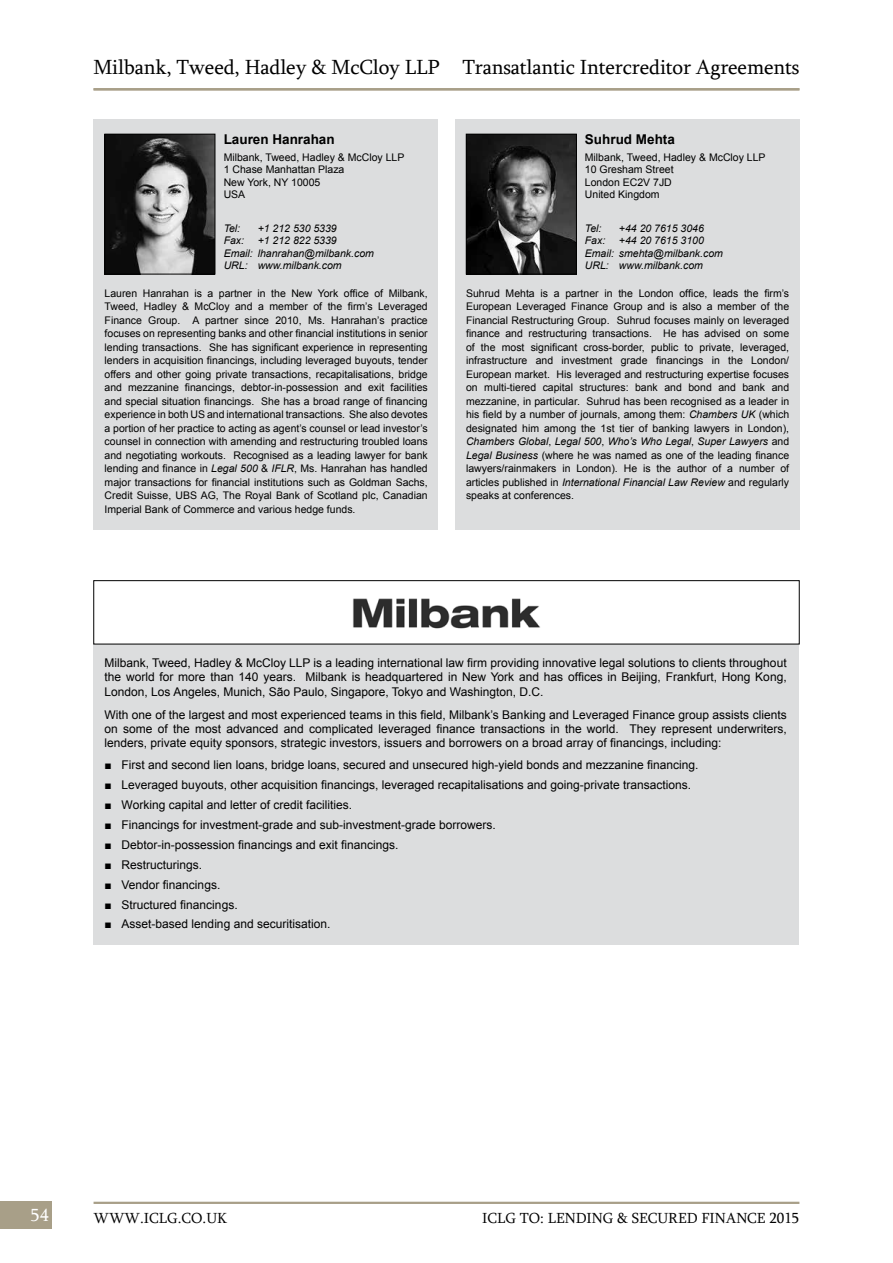
<style>
.page{position:relative;width:893px;height:1263px;background:#fff}
.page>*{position:absolute;margin:0;border:0;box-sizing:border-box;transform-origin:0 0}
.t1{font:21px "Sylfaen";letter-spacing:-.01em;color:#000}
.t2{font:18px "Sylfaen";color:#fff}
.t3{font:15px "Sylfaen";color:#000}
.t4{font:700 13.5px "Arial";color:#000}
.t5{font:12px/14.4px "Arial";color:#000;text-align:justify}
.t6{font:10.5px/13.5px "Arial";color:#000}
.t7{font:italic 10.5px/12.6px "Arial";color:#000}
.s1{font-style:italic}
.s2{font-family:"Times New Roman"}
</style>
<div class="page">
<div style="left:0;top:1201px;width:52px;height:28px;background:#a89f88"></div>
<hr style="left:94px;top:1202px;width:705px;height:2px;background:#a89f88">
<div style="left:94px;top:119px;width:344px;height:410px;background:#dcddde"></div>
<div style="left:94px;top:644px;width:705px;height:301px;background:#dcddde"></div>
<div style="left:455px;top:119px;width:344px;height:410px;background:#dcddde"></div>
<img style="left:107px;top:136px;width:106px;height:136px">
<div style="left:105px;top:134px;width:110px;height:140px;border:1px solid #000"></div>
<img style="left:353px;top:598px;width:187px;height:31px">
<div style="left:94px;top:580px;width:705px;height:64px;border:1px solid #000"></div>
<img style="left:468px;top:136px;width:107px;height:136px">
<div style="left:466px;top:134px;width:111px;height:140px;border:1px solid #000"></div>
<hr style="left:94px;top:88px;width:705px;height:2px;background:#a89f88">
<h1 class="t1" style="left:94px;top:53px;width:707px">Milbank, Tweed, Hadley &amp; McCloy LLP Transatlantic Intercreditor Agreements</h1>
<p class="t4" style="left:224px;top:130px;width:113px">Lauren Hanrahan</p>
<p class="t6" style="left:224px;top:151px;width:182px;line-height:12.6px">Milbank, Tweed, Hadley &amp; McCloy LLP<br>1 Chase Manhattan Plaza<br>New York, NY 10005<br>USA</p>
<p class="t7" style="left:224px;top:222px;width:18px">Tel:</p>
<p class="t7" style="left:258px;top:222px;width:81px">+1 212 530 5339</p>
<p class="t7" style="left:224px;top:234px;width:22px">Fax:</p>
<p class="t7" style="left:224px;top:234px;width:152px;text-indent:34px">+1 212 822 5339<br>Email: lhanrahan@milbank.com<br>URL: www.milbank.com</p>
<p class="t4" style="left:585px;top:130px;width:92px">Suhrud Mehta</p>
<p class="t6" style="left:585px;top:151px;width:182px;line-height:12.6px">Milbank, Tweed, Hadley &amp; McCloy LLP<br>10 Gresham Street<br>London EC2V 7JD<br>United Kingdom</p>
<p class="t7" style="left:585px;top:222px;width:18px">Tel:</p>
<p class="t7" style="left:619px;top:222px;width:86px">+44 20 7615 3046</p>
<p class="t7" style="left:585px;top:234px;width:22px">Fax:</p>
<p class="t7" style="left:585px;top:234px;width:140px;text-indent:34px">+44 20 7615 3100<br>Email: smehta@milbank.com<br>URL: www.milbank.com</p>
<p class="t6" style="left:105px;top:286px;width:325px;text-align:justify">Lauren Hanrahan is a partner in the New York office of Milbank, Tweed, Hadley &amp; McCloy and a member of the firm’s Leveraged Finance Group. A partner since 2010, Ms. Hanrahan’s practice focuses on representing banks and other financial institutions in senior lending transactions. She has significant experience in representing lenders in acquisition financings, including leveraged buyouts, tender offers and other going private transactions, recapitalisations, bridge and mezzanine financings, debtor-in-possession and exit facilities and special situation financings. She has a broad range of financing experience in both US and international transactions. She also devotes a portion of her practice to acting as agent’s counsel or lead investor’s counsel in connection with amending and restructuring troubled loans and negotiating workouts. Recognised as a leading lawyer for bank lending and finance in <span class="s1">Legal 500</span> &amp; <span class="s1">IFLR</span>, Ms. Hanrahan has handled major transactions for financial institutions such as Goldman Sachs, Credit Suisse, UBS AG, The Royal Bank of Scotland plc, Canadian Imperial Bank of Commerce and various hedge funds.</p>
<p class="t6" style="left:466px;top:287px;width:325px;text-align:justify">Suhrud Mehta is a partner in the London office, leads the firm’s European Leveraged Finance Group and is also a member of the Financial Restructuring Group. Suhrud focuses mainly on leveraged finance and restructuring transactions. He has advised on some of the most significant cross-border, public to private, leveraged, infrastructure and investment grade financings in the London/ European market. His leveraged and restructuring expertise focuses on multi-tiered capital structures: bank and bond and bank and mezzanine, in particular. Suhrud has been recognised as a leader in his field by a number of journals, among them: <span class="s1">Chambers UK</span> (which designated him among the 1st tier of banking lawyers in London), <span class="s1">Chambers Global</span>, <span class="s1">Legal 500</span>, <span class="s1">Who’s Who Legal</span>, <span class="s1">Super Lawyers</span> and <span class="s1">Legal Business</span> (where he was named as one of the leading finance lawyers/rainmakers in London). He is the author of a number of articles published in <span class="s1">International Financial Law Review</span> and regularly speaks at conferences.</p>
<p class="t5" style="left:105px;top:655px;width:684px">Milbank, Tweed, Hadley &amp; McCloy LLP is a leading international law firm providing innovative legal solutions to clients throughout the world for more than 140 years. Milbank is headquartered in New York and has offices in Beijing, Frankfurt, Hong Kong, London, Los Angeles, Munich, São Paulo, Singapore, Tokyo and Washington, D.C.</p>
<p class="t5" style="left:105px;top:707px;width:684px">With one of the largest and most experienced teams in this field, Milbank’s Banking and Leveraged Finance group assists clients on some of the most advanced and complicated leveraged finance transactions in the world. They represent underwriters, lenders, private equity sponsors, strategic investors, issuers and borrowers on a broad array of financings, including:</p>
<p class="t5" style="left:105px;top:758px;width:595px"><span class="s2">■</span> First and second lien loans, bridge loans, secured and unsecured high-yield bonds and mezzanine financing.</p>
<p class="t5" style="left:105px;top:778px;width:588px"><span class="s2">■</span> Leveraged buyouts, other acquisition financings, leveraged recapitalisations and going-private transactions.</p>
<p class="t5" style="left:105px;top:798px;width:249px"><span class="s2">■</span> Working capital and letter of credit facilities.</p>
<p class="t5" style="left:105px;top:818px;width:393px"><span class="s2">■</span> Financings for investment-grade and sub-investment-grade borrowers.</p>
<p class="t5" style="left:105px;top:837px;width:295px"><span class="s2">■</span> Debtor-in-possession financings and exit financings.</p>
<p class="t5" style="left:105px;top:857px;width:99px"><span class="s2">■</span> Restructurings.</p>
<p class="t5" style="left:105px;top:877px;width:117px"><span class="s2">■</span> Vendor financings.</p>
<p class="t5" style="left:105px;top:897px;width:135px"><span class="s2">■</span> Structured financings.</p>
<p class="t5" style="left:105px;top:917px;width:227px"><span class="s2">■</span> Asset-based lending and securitisation.</p>
<h2 class="t2" style="left:31px;top:1202px;width:20px">54</h2>
<h3 class="t3" style="left:94px;top:1208px;width:135px">WWW.ICLG.CO.UK</h3>
<h3 class="t3" style="left:482px;top:1208px;width:319px">ICLG TO: LENDING &amp; SECURED FINANCE 2015</h3>
</div>
